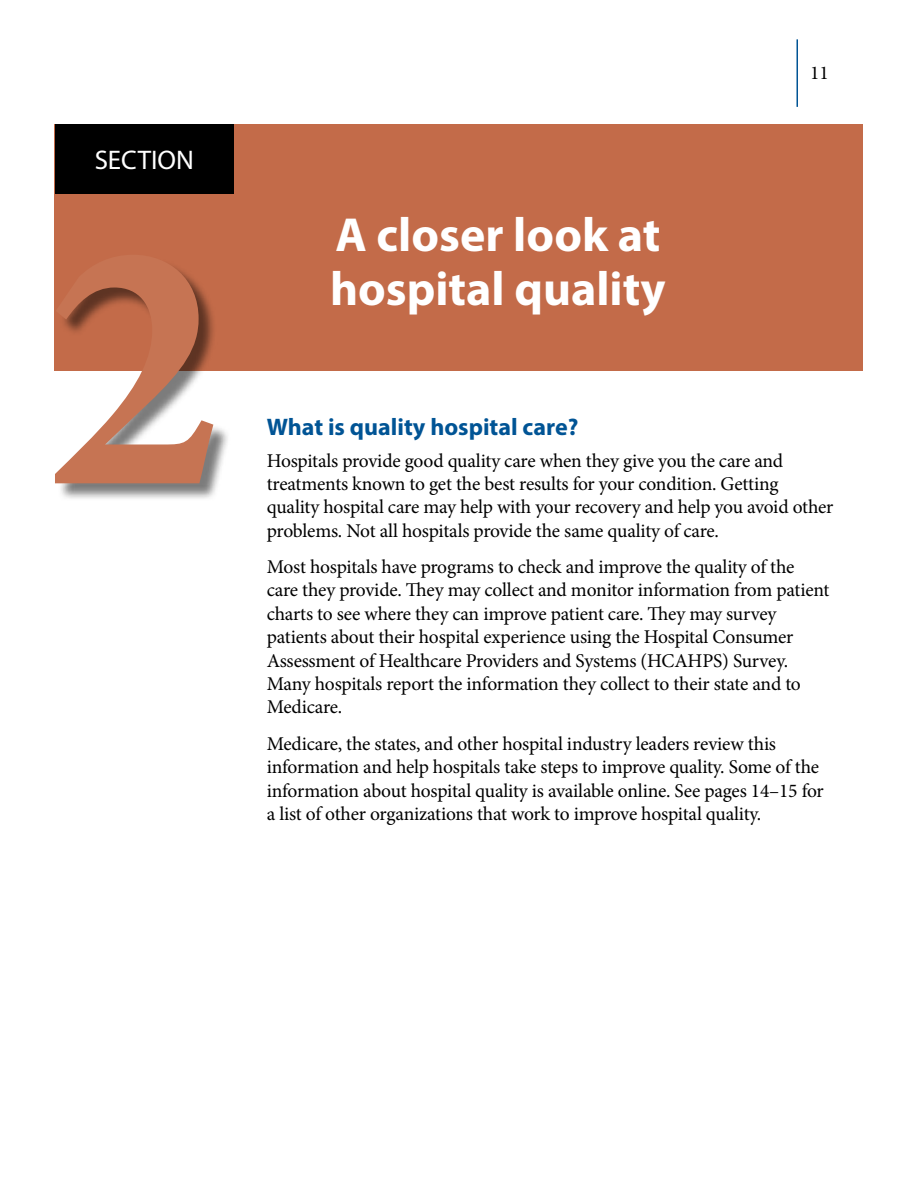
<style>
.page{position:relative;width:918px;height:1188px;background:#fff}
.page>*{position:absolute;margin:0;border:0;box-sizing:border-box;transform-origin:0 0}
.t1{font:700 360px "Minion Pro";color:#c67453}
.Section_Header{font:700 48px "Myriad Pro";color:#fff}
.t2{font:27px "Myriad Pro";color:#fff}
.Heading_2{font:700 24px "Myriad Pro";color:#005495}
.Body_Text_13{font:19.5px/23.4px "Minion Pro";letter-spacing:-.015em;color:#000}
</style>
<div class="page">
<div style="left:55px;top:124px;width:808px;height:247px;background:#c36b49"></div>
<hr style="left:796px;top:39px;width:2px;height:68px;background:#005495">
<div style="left:55px;top:124px;width:179px;height:70px;background:#000"></div>
<div style="left:57px;top:257px;width:174px;height:245px;background:#000;opacity:.52"></div>
<h3 class="t2" style="left:95px;top:143px;width:101px">SECTION</h3>
<h1 class="t1" style="left:43px;top:115px;width:181px">2</h1>
<h1 class="Section_Header" style="left:335px;top:204px;width:326px">A closer look at</h1>
<h1 class="Section_Header" style="left:330px;top:258px;width:337px">hospital quality</h1>
<p class="Body_Text_13" style="left:810px;top:61px;width:20px">11</p>
<h2 class="Heading_2" style="left:267px;top:411px;width:313px">What is quality hospital care?</h2>
<p class="Body_Text_13" style="left:267px;top:449px;width:568px">Hospitals provide good quality care when they give you the care and treatments known to get the best results for your condition. Getting quality hospital care may help with your recovery and help you avoid other problems. Not all hospitals provide the same quality of care.</p>
<p class="Body_Text_13" style="left:267px;top:555px;width:564px">Most hospitals have programs to check and improve the quality of the care they provide. They may collect and monitor information from patient charts to see where they can improve patient care. They may survey patients about their hospital experience using the Hospital Consumer Assessment of Healthcare Providers and Systems (HCAHPS) Survey.<br>Many hospitals report the information they collect to their state and to Medicare.</p>
<p class="Body_Text_13" style="left:267px;top:732px;width:559px">Medicare, the states, and other hospital industry leaders review this information and help hospitals take steps to improve quality. Some of the information about hospital quality is available online. See pages 14–15 for a list of other organizations that work to improve hospital quality.</p>
</div>
